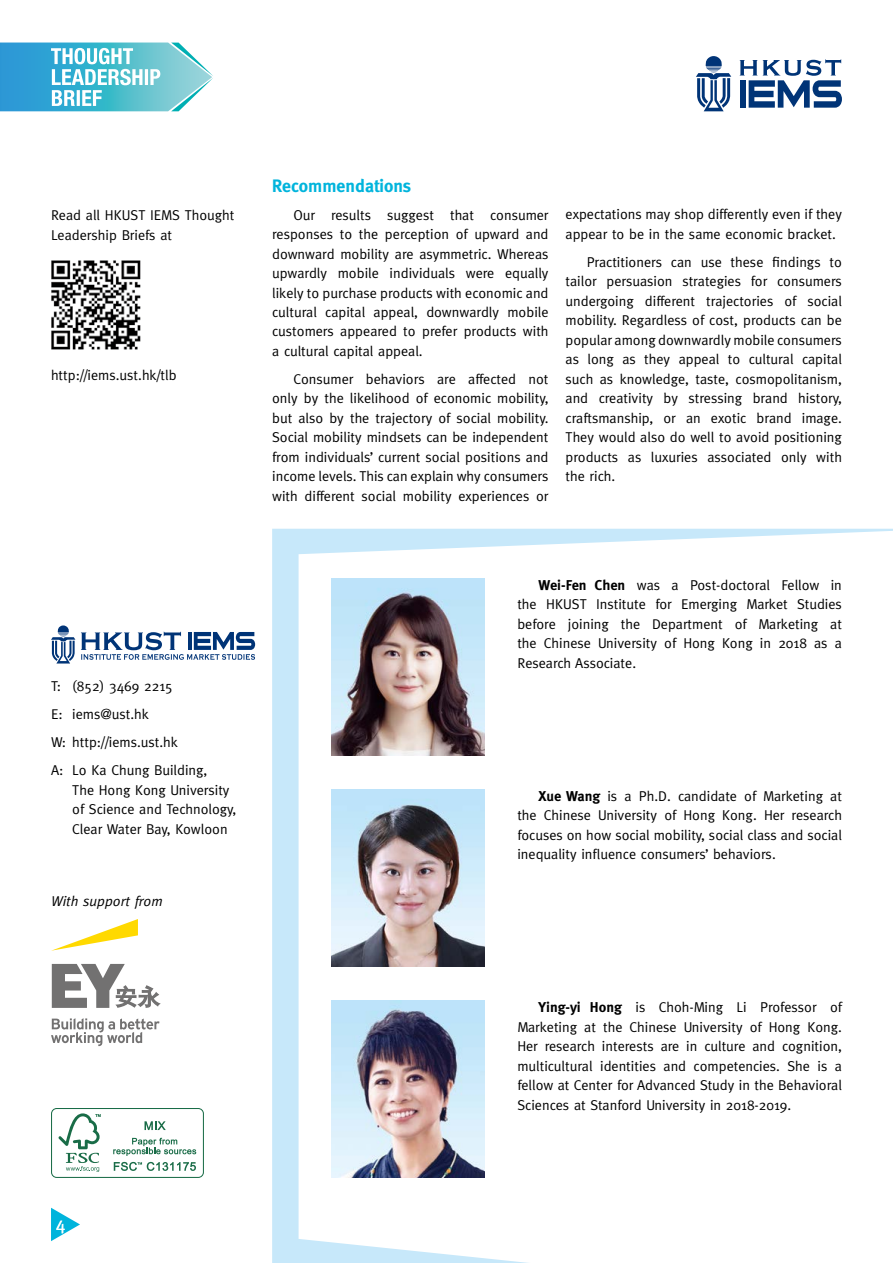
<style>
.page{position:relative;width:893px;height:1263px;background:#fff}
.page>*{position:absolute;margin:0;border:0;box-sizing:border-box;transform-origin:0 0}
.t1{font:700 18px "Meta";color:#00b4dc}
.t2{font:18px "Meta";color:#fff}
.t3{font:14.25px/19.5px "Meta";color:#000;text-align:justify}
.t4{font:italic 14.25px "Meta";color:#000}
.s1{font-weight:700}
</style>
<div class="page">
<svg style="left:740px;top:59px;width:102px;height:49px"></svg>
<svg style="left:696px;top:56px;width:35px;height:55px"></svg>
<svg style="left:51px;top:1208px;width:29px;height:33px"></svg>
<svg style="left:51px;top:1108px;width:153px;height:70px"></svg>
<svg style="left:81px;top:632px;width:174px;height:28px"></svg>
<svg style="left:51px;top:625px;width:24px;height:38px"></svg>
<svg style="left:0;top:43px;width:213px;height:68px"></svg>
<svg style="left:51px;top:919px;width:87px;height:32px"></svg>
<svg style="left:51px;top:964px;width:110px;height:82px"></svg>
<img style="left:51px;top:260px;width:90px;height:90px">
<svg style="left:272px;top:529px;width:621px;height:734px"></svg>
<img style="left:331px;top:578px;width:154px;height:177px">
<img style="left:331px;top:789px;width:154px;height:178px">
<img style="left:331px;top:1001px;width:154px;height:177px">
<p class="t3" style="left:51px;top:205px;width:185px">Read all HKUST IEMS Thought<br>Leadership Briefs at</p>
<p class="t3" style="left:51px;top:365px;width:127px">http://iems.ust.hk/tlb</p>
<p class="t3" style="left:51px;top:672px;width:158px;line-height:28px;text-align:left">T: (852) 3469 2215<br>E: iems@ust.hk<br>W: http://iems.ust.hk<br>A: Lo Ka Chung Building,</p>
<p class="t3" style="left:72px;top:780px;width:166px;text-align:left">The Hong Kong University of Science and Technology,<br>Clear Water Bay, Kowloon</p>
<p class="t4" style="left:51px;top:893px;width:113px">With support from</p>
<p class="t1" style="left:272px;top:175px;width:141px">Recommendations</p>
<p class="t3" style="left:272px;top:205px;width:278px;text-indent:21px">Our results suggest that consumer responses to the perception of upward and downward mobility are asymmetric. Whereas upwardly mobile individuals were equally likely to purchase products with economic and cultural capital appeal, downwardly mobile customers appeared to prefer products with a cultural capital appeal.</p>
<p class="t3" style="left:272px;top:369px;width:278px;text-indent:21px">Consumer behaviors are affected not only by the likelihood of economic mobility, but also by the trajectory of social mobility.<br>Social mobility mindsets can be independent from individuals’ current social positions and income levels. This can explain why consumers with different social mobility experiences or</p>
<p class="t3" style="left:566px;top:204px;width:278px">expectations may shop differently even if they appear to be in the same economic bracket.</p>
<p class="t3" style="left:566px;top:252px;width:278px;text-indent:21px">Practitioners can use these findings to tailor persuasion strategies for consumers undergoing different trajectories of social mobility. Regardless of cost, products can be popular among downwardly mobile consumers as long as they appeal to cultural capital such as knowledge, taste, cosmopolitanism, and creativity by stressing brand history, craftsmanship, or an exotic brand image.<br>They would also do well to avoid positioning products as luxuries associated only with the rich.</p>
<p class="t3" style="left:517px;top:575px;width:326px;text-indent:21px"><span class="s1">Wei-Fen Chen</span> was a Post-doctoral Fellow in the HKUST Institute for Emerging Market Studies before joining the Department of Marketing at the Chinese University of Hong Kong in 2018 as a Research Associate.</p>
<p class="t3" style="left:517px;top:786px;width:326px;text-indent:21px"><span class="s1">Xue Wang</span> is a Ph.D. candidate of Marketing at the Chinese University of Hong Kong. Her research focuses on how social mobility, social class and social inequality influence consumers’ behaviors.</p>
<p class="t3" style="left:517px;top:997px;width:326px;text-indent:21px"><span class="s1">Ying-yi Hong</span> is Choh-Ming Li Professor of Marketing at the Chinese University of Hong Kong.<br>Her research interests are in culture and cognition, multicultural identities and competencies. She is a fellow at Center for Advanced Study in the Behavioral Sciences at Stanford University in 2018-2019.</p>
<p class="t2" style="left:56px;top:1213px;width:11px">4</p>
</div>
